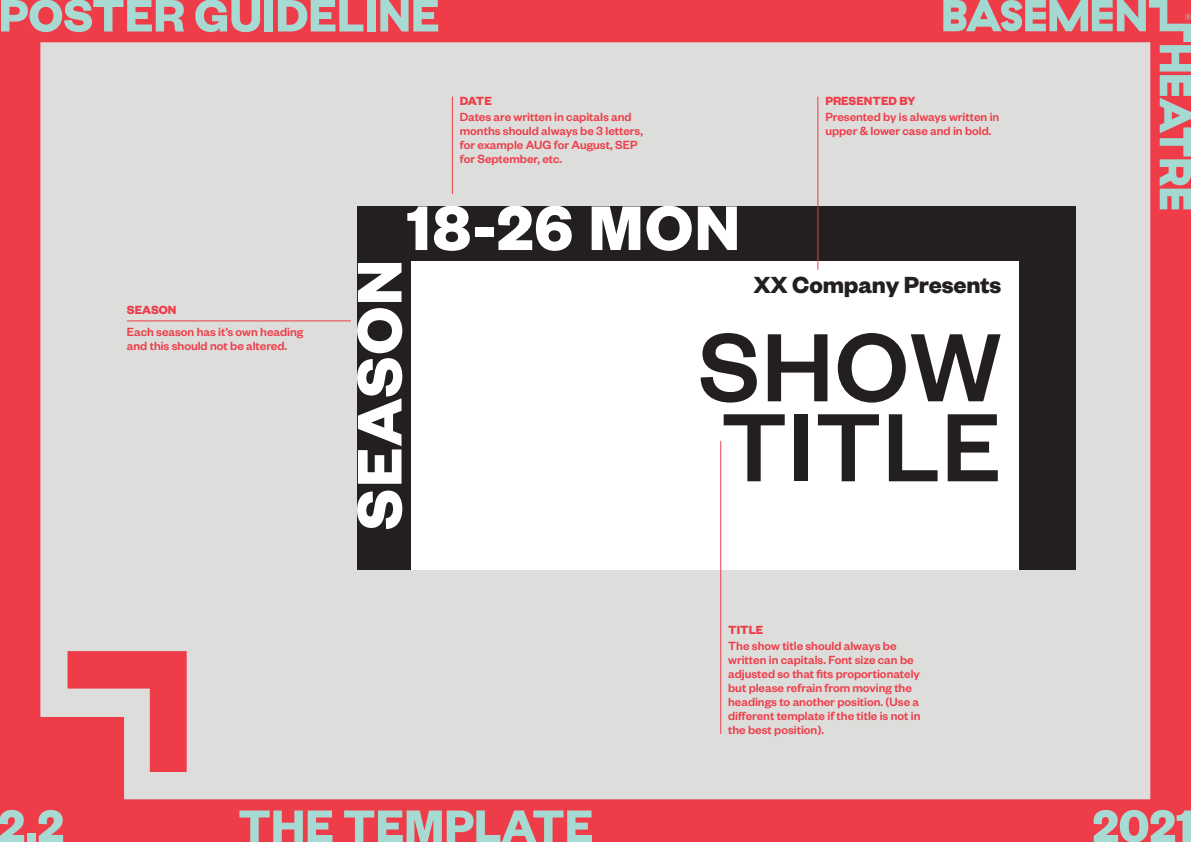
<style>
.page{position:relative;width:1191px;height:842px;background:#ee3d49}
.page>*{position:absolute;margin:0;border:0;box-sizing:border-box;transform-origin:0 0}
.t1{font:500 106.3px/80px "Founders Grotesk";letter-spacing:.015em;color:#231f20}
.t2{font:700 69.1px "Founders Grotesk";letter-spacing:.02em;color:#fff}
.t3{font:700 50px "Founders Grotesk";color:#a6dad2}
.t4{font:700 25.6px "Founders Grotesk";letter-spacing:-.005em;color:#231f20}
.t5{font:500 13px/14px "Founders Grotesk";color:#ee3d49}
.t6{font:700 13px "Founders Grotesk";color:#ee3d49}
</style>
<div class="page">
<div style="left:41px;top:43px;width:1109px;height:756px;background:#dddddb"></div>
<svg style="left:943px;top:0;width:248px;height:209px"></svg>
<div style="left:357px;top:206px;width:718px;height:364px;background:#231f20"></div>
<div style="left:411px;top:262px;width:607px;height:308px;background:#fff"></div>
<hr style="left:127px;top:320px;width:224px;height:1px;background:#ee3d49">
<hr style="left:452px;top:97px;width:1px;height:97px;background:#ee3d49">
<hr style="left:817px;top:97px;width:1px;height:173px;background:#ee3d49">
<hr style="left:720px;top:441px;width:1px;height:293px;background:#ee3d49">
<p class="t3" style="left:-1px;top:-16px;width:442px">POSTER GUIDELINE</p>
<p class="t6" style="left:460px;top:92px;width:33px">DATE</p>
<p class="t6" style="left:825px;top:92px;width:92px">PRESENTED BY</p>
<p class="t5" style="left:460px;top:109px;width:185px">Dates are written in capitals and months should always be 3 letters, for example AUG for August, SEP for September, etc.</p>
<p class="t5" style="left:825px;top:109px;width:175px">Presented by is always written in upper &amp; lower case and in bold.</p>
<p class="t3" style="left:-1px;top:794px;width:66px">2.2</p>
<p class="t6" style="left:127px;top:301px;width:51px">SEASON</p>
<p class="t5" style="left:127px;top:324px;width:178px">Each season has it’s own heading and this should not be altered.</p>
<p class="t2" style="left:406px;top:184px;width:335px">18-26 MON</p>
<p class="t2" style="left:335px;top:530px;width:272px;rotate:-90deg">SEASON</p>
<p class="t4" style="left:753px;top:269px;width:249px">XX Company Presents</p>
<p class="t1" style="left:698px;top:322px;width:304px">SHOW<br>TITLE</p>
<p class="t6" style="left:728px;top:621px;width:37px">TITLE</p>
<p class="t5" style="left:728px;top:638px;width:194px">The show title should always be written in capitals. Font size can be adjusted so that fits proportionately but please refrain from moving the headings to another position. (Use a different template if the title is not in the best position).</p>
<p class="t3" style="left:238px;top:794px;width:357px">THE TEMPLATE</p>
<p class="t3" style="left:1092px;top:794px;width:103px">2021</p>
</div>
